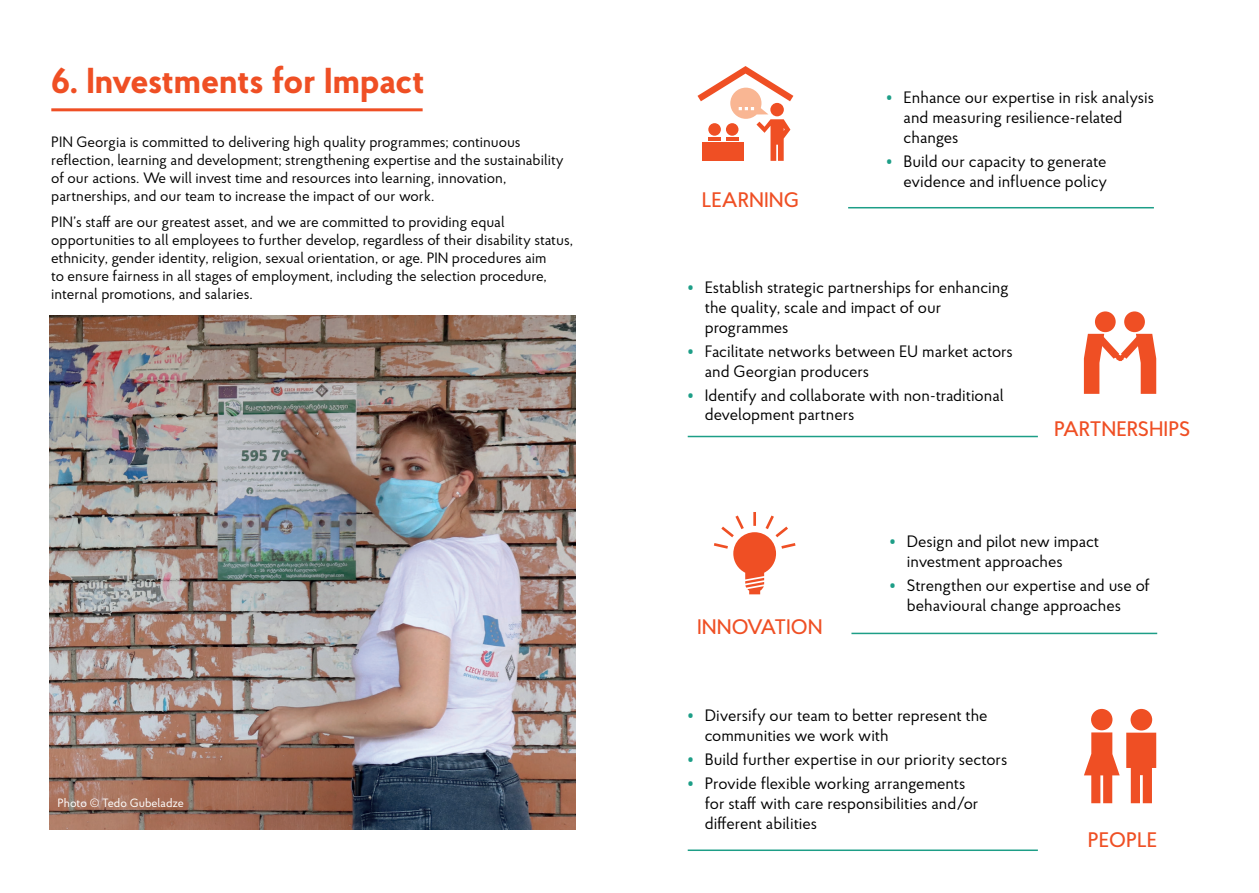
<style>
.page{position:relative;width:1259px;height:893px;background:#fff}
.page>*{position:absolute;margin:0;border:0;box-sizing:border-box;transform-origin:0 0}
.t1{font:700 36px "Proba Pro";color:#ef4f24}
.t2{font:500 21px "Proba Pro";color:#ef4f24}
.t3{font:16.5px/19.8px "Proba Pro";color:#000001}
.t4{font:15px/18px "Proba Pro";color:#000001}
.t5{font:12px "Proba Pro";color:#fff}
.s1{font-family:"Open Sans";font-weight:700;font-size:15px;color:#1d9e87}
</style>
<div class="page">
<hr style="left:51px;top:108px;width:372px;height:3px;background:#ef4f24">
<hr style="left:688px;top:849px;width:350px;height:2px;background:#1d9e87">
<hr style="left:848px;top:207px;width:306px;height:1px;background:#1d9e87">
<svg style="left:697px;top:66px;width:96px;height:95px"></svg>
<hr style="left:688px;top:436px;width:350px;height:1px;background:#1d9e87">
<div style="left:1095px;top:311px;width:20px;height:21px;background:#ef4f24;border-radius:50%"></div>
<div style="left:1124px;top:311px;width:21px;height:21px;background:#ef4f24;border-radius:50%"></div>
<svg style="left:1084px;top:334px;width:72px;height:60px"></svg>
<hr style="left:851px;top:633px;width:306px;height:1px;background:#1d9e87">
<svg style="left:714px;top:512px;width:81px;height:82px"></svg>
<svg style="left:1126px;top:709px;width:30px;height:94px"></svg>
<svg style="left:1084px;top:709px;width:35px;height:94px"></svg>
<img style="left:50px;top:316px;width:525px;height:513px">
<h1 class="t1" style="left:51px;top:56px;width:375px">6. Investments for Impact</h1>
<p class="t4" style="left:51px;top:132px;width:514px">PIN Georgia is committed to delivering high quality programmes; continuous reflection, learning and development; strengthening expertise and the sustainability of our actions. We will invest time and resources into learning, innovation, partnerships, and our team to increase the impact of our work.</p>
<p class="t4" style="left:51px;top:213px;width:523px">PIN’s staff are our greatest asset, and we are committed to providing equal opportunities to all employees to further develop, regardless of their disability status, ethnicity, gender identity, religion, sexual orientation, or age. PIN procedures aim<br>to ensure fairness in all stages of employment, including the selection procedure, internal promotions, and salaries.</p>
<p class="t5" style="left:57px;top:795px;width:128px">Photo © Tedo Gubeladze</p>
<p class="t2" style="left:702px;top:186px;width:99px">LEARNING</p>
<p class="t3" style="left:903px;top:87px;width:252px;text-indent:-17px"><span class="s1">•</span> Enhance our expertise in risk analysis and measuring resilience-related changes</p>
<p class="t3" style="left:886px;top:151px;width:222px;text-align:right"><span class="s1">•</span> Build our capacity to generate evidence and influence policy</p>
<p class="t3" style="left:705px;top:277px;width:306px;text-indent:-17px"><span class="s1">•</span> Establish strategic partnerships for enhancing the quality, scale and impact of our programmes</p>
<p class="t3" style="left:705px;top:341px;width:310px;text-indent:-17px"><span class="s1">•</span> Facilitate networks between EU market actors and Georgian producers</p>
<p class="t3" style="left:705px;top:384px;width:301px;text-indent:-17px"><span class="s1">•</span> Identify and collaborate with non-traditional development partners</p>
<p class="t2" style="left:1054px;top:414px;width:138px">PARTNERSHIPS</p>
<p class="t2" style="left:697px;top:613px;width:127px">INNOVATION</p>
<p class="t3" style="left:907px;top:531px;width:194px;text-indent:-17px"><span class="s1">•</span> Design and pilot new impact investment approaches</p>
<p class="t3" style="left:907px;top:575px;width:245px;text-indent:-17px"><span class="s1">•</span> Strengthen our expertise and use of behavioural change approaches</p>
<p class="t3" style="left:705px;top:705px;width:284px;text-indent:-17px"><span class="s1">•</span> Diversify our team to better represent the communities we work with</p>
<p class="t3" style="left:688px;top:749px;width:321px"><span class="s1">•</span> Build further expertise in our priority sectors</p>
<p class="t3" style="left:705px;top:773px;width:275px;text-indent:-17px"><span class="s1">•</span> Provide flexible working arrangements for staff with care responsibilities and/or different abilities</p>
<p class="t2" style="left:1088px;top:825px;width:71px">PEOPLE</p>
</div>
